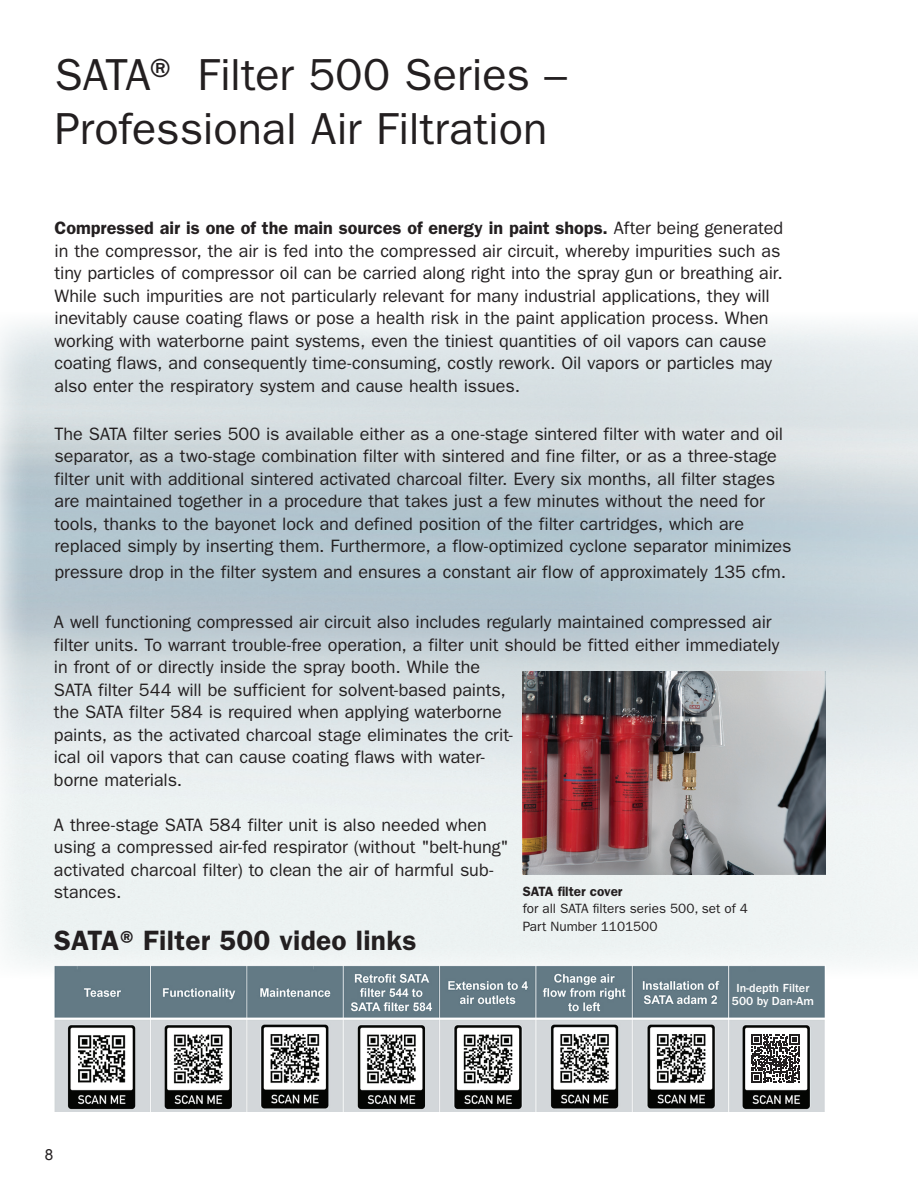
<style>
.page{position:relative;width:918px;height:1188px;background:#fff}
.page>*{position:absolute;margin:0;border:0;box-sizing:border-box;transform-origin:0 0}
.t1{font:45px/54px "ITC Franklin Gothic Std";color:#231f20}
.t2{font:600 28.05px "ITC Franklin Gothic Std";letter-spacing:.01em;color:#231f20}
.t3{font:18px/22.5px "ITC Franklin Gothic Std";letter-spacing:-.005em;color:#231f20}
.t4{font:15.3px "Arial";color:#231f20}
.t5{font:13.5px/18px "ITC Franklin Gothic Std";color:#231f20}
.t6{font:600 13.5px "ITC Franklin Gothic Std";color:#231f20}
.t7{font:500 12.15px/12.9px "ITC Franklin Gothic Std";color:#fff;text-align:center}
.s1{font-weight:600}
</style>
<div class="page">
<img style="left:0;top:321px;width:918px;height:645px">
<img style="left:523px;top:671px;width:302px;height:203px">
<img style="left:54px;top:965px;width:771px;height:147px">
<svg style="left:751px;top:1034px;width:49px;height:49px"></svg>
<h1 class="t1" style="left:55px;top:48px;width:514px">SATA® Filter 500 Series –<br>Professional Air Filtration</h1>
<p class="t3" style="left:55px;top:217px;width:730px"><span class="s1">Compressed air is one of the main sources of energy in paint shops.</span> After being generated in the compressor, the air is fed into the compressed air circuit, whereby impurities such as tiny particles of compressor oil can be carried along right into the spray gun or breathing air.<br>While such impurities are not particularly relevant for many industrial applications, they will inevitably cause coating flaws or pose a health risk in the paint application process. When working with waterborne paint systems, even the tiniest quantities of oil vapors can cause coating flaws, and consequently time-consuming, costly rework. Oil vapors or particles may also enter the respiratory system and cause health issues.</p>
<p class="t3" style="left:55px;top:423px;width:738px">The SATA filter series 500 is available either as a one-stage sintered filter with water and oil separator, as a two-stage combination filter with sintered and fine filter, or as a three-stage filter unit with additional sintered activated charcoal filter. Every six months, all filter stages are maintained together in a procedure that takes just a few minutes without the need for tools, thanks to the bayonet lock and defined position of the filter cartridges, which are replaced simply by inserting them. Furthermore, a flow-optimized cyclone separator minimizes</p>
<p class="t3" style="left:55px;top:561px;width:733px">pressure drop in the filter system and ensures a constant air flow of approximately 135 cfm.</p>
<p class="t3" style="left:54px;top:611px;width:727px">A well functioning compressed air circuit also includes regularly maintained compressed air filter units. To warrant trouble-free operation, a filter unit should be fitted either immediately in front of or directly inside the spray booth. While the<br>SATA filter 544 will be sufficient for solvent-based paints,<br>the SATA filter 584 is required when applying waterborne<br>paints, as the activated charcoal stage eliminates the crit-<br>ical oil vapors that can cause coating flaws with water-<br>borne materials.</p>
<p class="t3" style="left:54px;top:814px;width:456px">A three-stage SATA 584 filter unit is also needed when using a compressed air-fed respirator (without "belt-hung" activated charcoal filter) to clean the air of harmful sub&shy;stances.</p>
<h2 class="t2" style="left:54px;top:924px;width:364px">SATA® Filter 500 video links</h2>
<p class="t7" style="left:732px;top:981px;width:83px">In-depth Filter<br>500 by Dan-Am</p>
<p class="t6" style="left:523px;top:883px;width:101px">SATA filter cover</p>
<p class="t5" style="left:523px;top:900px;width:227px">for all SATA filters series 500, set of 4<br>Part Number 1101500</p>
<p class="t4" style="left:45px;top:1145px;width:10px">8</p>
</div>
